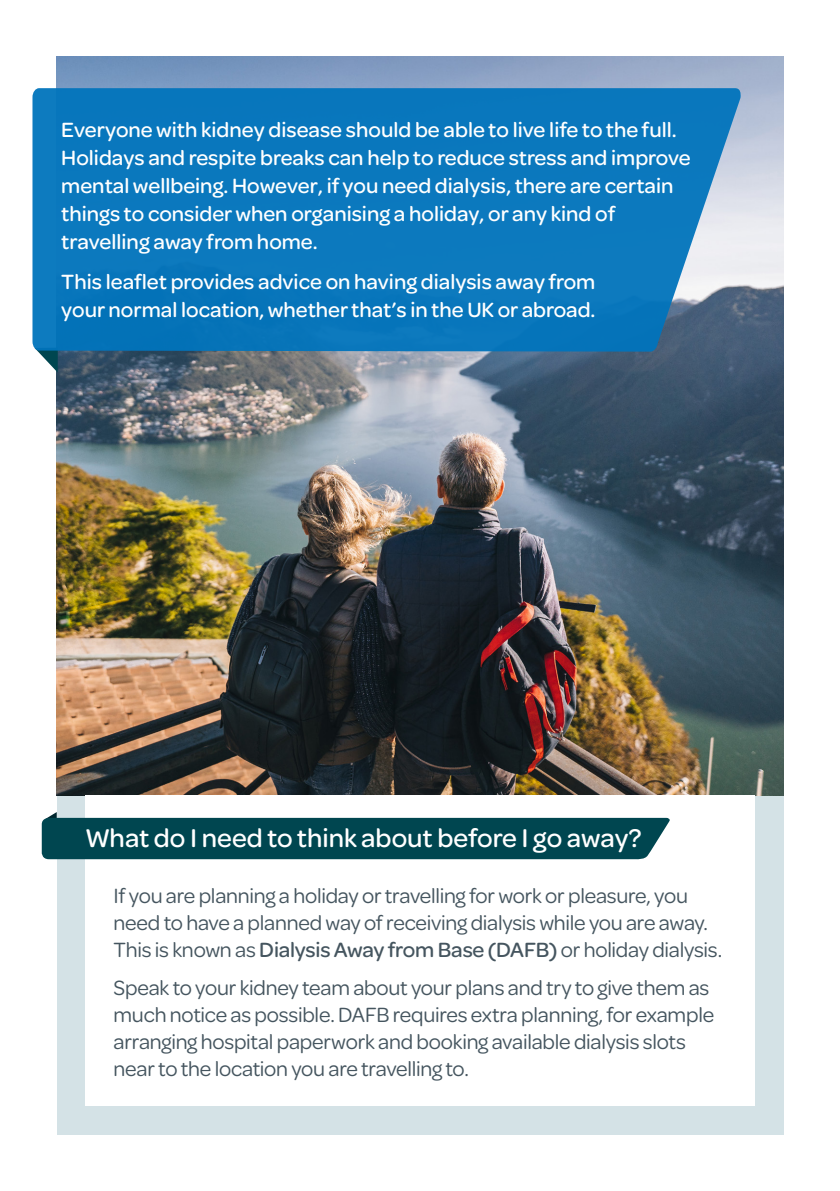
<style>
.page{position:relative;width:840px;height:1191px;background:#fff}
.page>*{position:absolute;margin:0;border:0;box-sizing:border-box;transform-origin:0 0}
.t1{font:500 27.4px "Omnes";color:#fff}
.t2{font:22px/27px "Omnes";letter-spacing:-.01em;color:#45555f}
.t3{font:500 22px/28px "Omnes";color:#fff}
.s1{font-weight:500}
</style>
<div class="page">
<div style="left:57px;top:57px;width:726px;height:1077px;background:#d4e2e6"></div>
<img style="left:57px;top:57px;width:726px;height:738px">
<svg style="left:38px;top:352px;width:20px;height:20px"></svg>
<div style="left:32px;top:88px;width:708px;height:264px;background:#0a78bd"></div>
<div style="left:85px;top:795px;width:669px;height:311px;background:#fff"></div>
<svg style="left:42px;top:812px;width:628px;height:47px;background:#235f68"></svg>
<p class="t3" style="left:61px;top:114px;width:630px">Everyone with kidney disease should be able to live life to the full.<br>Holidays and respite breaks can help to reduce stress and improve mental wellbeing. However, if you need dialysis, there are certain things to consider when organising a holiday, or any kind of travelling away from home.</p>
<p class="t3" style="left:61px;top:266px;width:535px">This leaflet provides advice on having dialysis away from your normal location, whether that’s in the UK or abroad.</p>
<p class="t1" style="left:85px;top:818px;width:557px">What do I need to think about before I go away?</p>
<p class="t2" style="left:113px;top:880px;width:610px">If you are planning a holiday or travelling for work or pleasure, you need to have a planned way of receiving dialysis while you are away.<br>This is known as <span class="s1">Dialysis Away from Base (DAFB)</span> or holiday dialysis.</p>
<p class="t2" style="left:113px;top:973px;width:602px">Speak to your kidney team about your plans and try to give them as much notice as possible. DAFB requires extra planning, for example arranging hospital paperwork and booking available dialysis slots near to the location you are travelling to.</p>
</div>
